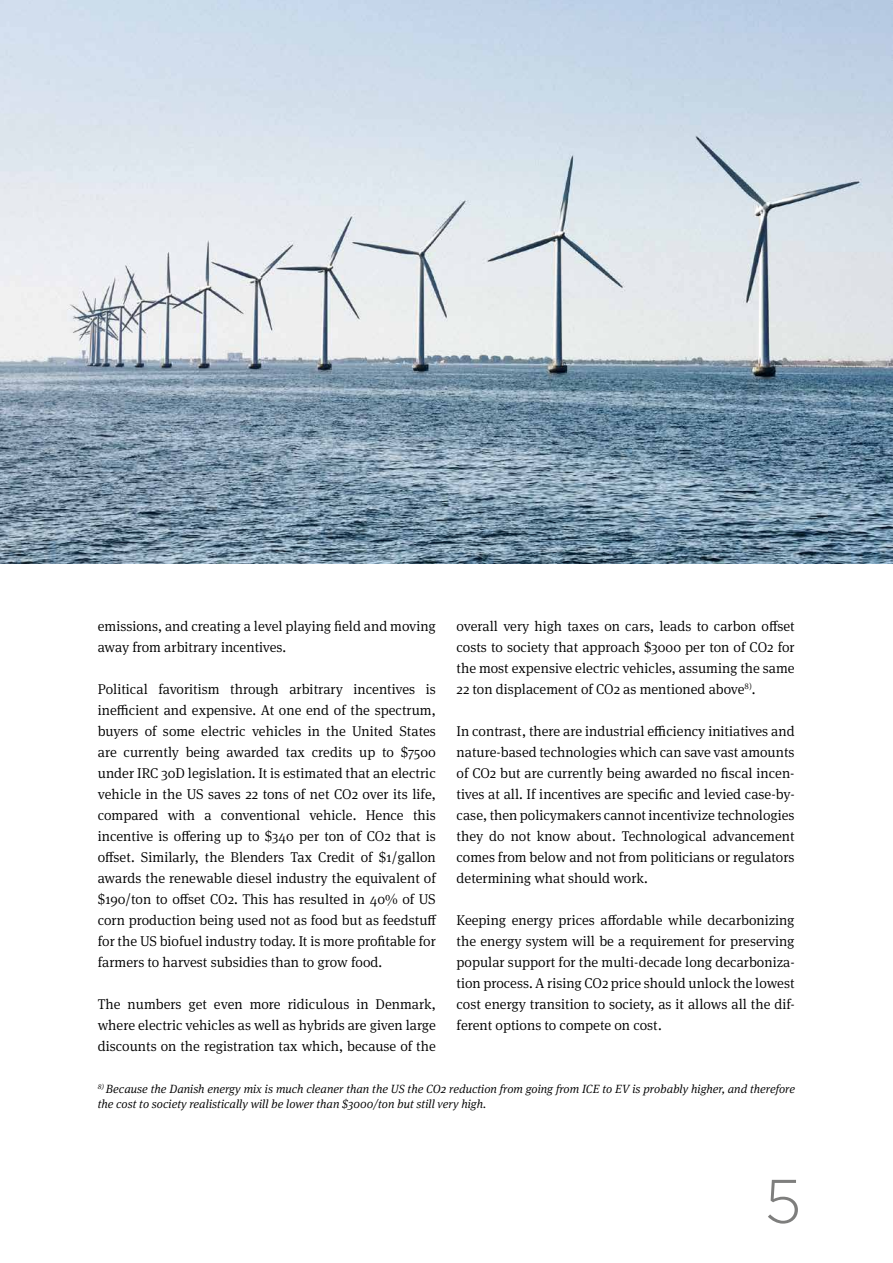
<style>
.page{position:relative;width:893px;height:1263px;background:#fff}
.page>*{position:absolute;margin:0;border:0;box-sizing:border-box;transform-origin:0 0}
.t1{font:300 61.5px "Gotham";color:#7e7e7d}
.t2{font:300 14.25px/21px "Meta Serif Pro";color:#000;text-align:justify}
.t3{font:italic 300 12px/15px "Meta Serif Pro";color:#000}
</style>
<div class="page">
<img style="left:0;top:0;width:893px;height:563px">
<p class="t2" style="left:98px;top:615px;width:340px">emissions, and creating a level playing field and moving away from arbitrary incentives.</p>
<p class="t2" style="left:98px;top:678px;width:340px">Political favoritism through arbitrary incentives is inefficient and expensive. At one end of the spectrum, buyers of some electric vehicles in the United States are currently being awarded tax credits up to $7500 under IRC 30D legislation. It is estimated that an electric vehicle in the US saves 22 tons of net CO2 over its life, compared with a conventional vehicle. Hence this incentive is offering up to $340 per ton of CO2 that is offset. Similarly, the Blenders Tax Credit of $1/gallon awards the renewable diesel industry the equivalent of $190/ton to offset CO2. This has resulted in 40% of US corn production being used not as food but as feedstuff for the US biofuel industry today. It is more profitable for farmers to harvest subsidies than to grow food.</p>
<p class="t2" style="left:98px;top:993px;width:340px">The numbers get even more ridiculous in Denmark, where electric vehicles as well as hybrids are given large discounts on the registration tax which, because of the</p>
<p class="t2" style="left:457px;top:615px;width:340px">overall very high taxes on cars, leads to carbon offset costs to society that approach $3000 per ton of CO2 for the most expensive electric vehicles, assuming the same 22 ton displacement of CO2 as mentioned above<sup>8)</sup>.</p>
<p class="t2" style="left:457px;top:720px;width:340px">In contrast, there are industrial efficiency initiatives and nature-based technologies which can save vast amounts of CO2 but are currently being awarded no fiscal incen&shy;tives at all. If incentives are specific and levied case-by&shy;case, then policymakers cannot incentivize technologies they do not know about. Technological advancement comes from below and not from politicians or regulators determining what should work.</p>
<p class="t2" style="left:457px;top:909px;width:340px">Keeping energy prices affordable while decarbonizing the energy system will be a requirement for preserving popular support for the multi-decade long decarboniza&shy;tion process. A rising CO2 price should unlock the lowest cost energy transition to society, as it allows all the dif&shy;ferent options to compete on cost.</p>
<p class="t3" style="left:98px;top:1080px;width:699px"><sup>8)</sup> Because the Danish energy mix is much cleaner than the US the CO2 reduction from going from ICE to EV is probably higher, and therefore the cost to society realistically will be lower than $3000/ton but still very high.</p>
<h1 class="t1" style="left:764px;top:1162px;width:39px">5</h1>
</div>
